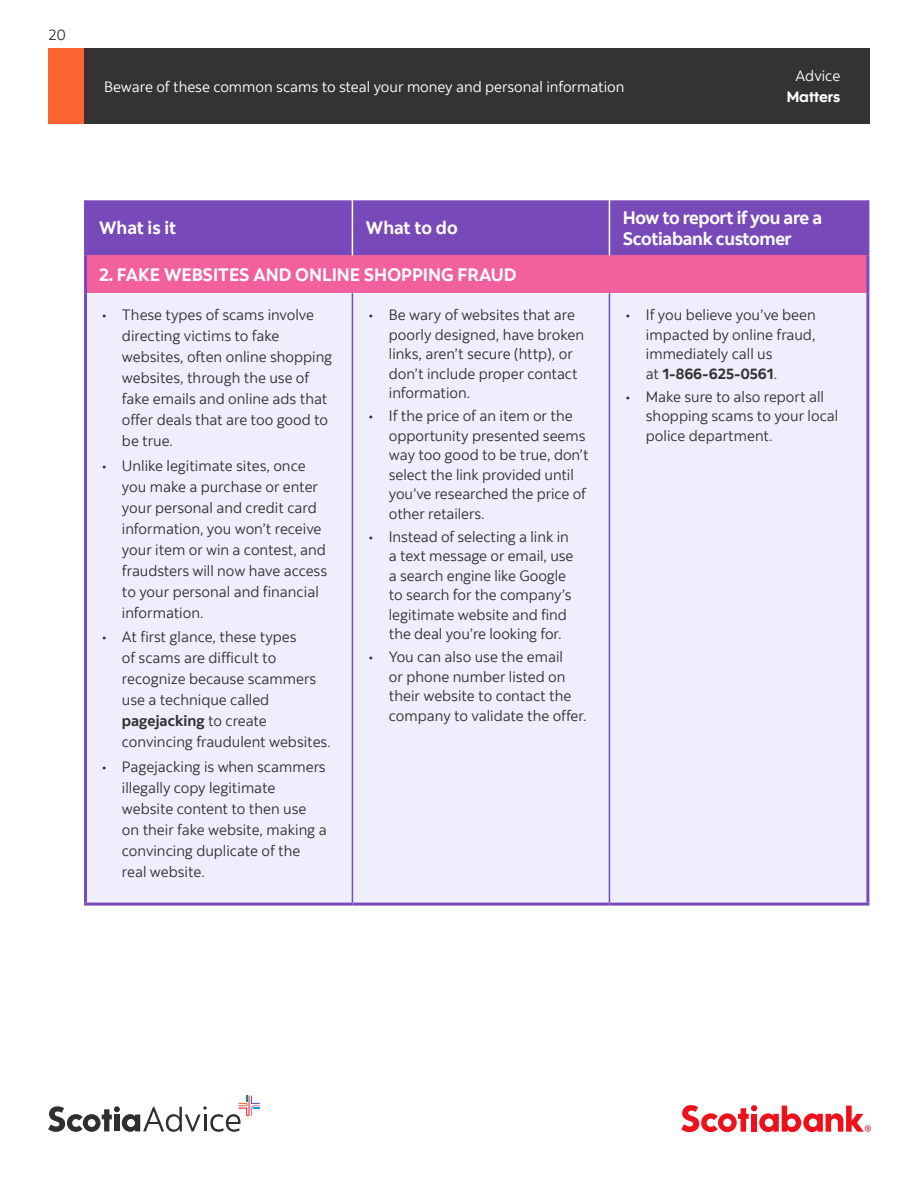
<style>
.page{position:relative;width:918px;height:1188px;background:#fff}
.page>*{position:absolute;margin:0;border:0;box-sizing:border-box;transform-origin:0 0}
.Subhead_-_12_pt{font:700 18px/21px "Scotia";letter-spacing:-.015em;color:#fff}
.t1{font:15px/21px "Scotia";color:#333}
.t2{font:15px "Scotia";color:#fff}
.t3{font:15px "Scotia Headline";color:#fff}
.s1{font-weight:700}
</style>
<div class="page">
<div style="left:49px;top:49px;width:820px;height:75px;background:#333"></div>
<div style="left:49px;top:49px;width:35px;height:75px;background:#fb6330"></div>
<svg style="left:48px;top:1096px;width:212px;height:36px"></svg>
<svg style="left:681px;top:1105px;width:190px;height:27px"></svg>
<div style="left:87px;top:200px;width:779px;height:55px;background:#7849b8"></div>
<div style="left:86px;top:255px;width:782px;height:38px;background:#f2609e"></div>
<div style="left:87px;top:293px;width:779px;height:610px;background:#efeefd"></div>
<hr style="left:352px;top:200px;width:1px;height:55px;background:#fff">
<hr style="left:352px;top:293px;width:1px;height:610px;background:#7849b8">
<hr style="left:609px;top:293px;width:1px;height:610px;background:#7849b8">
<hr style="left:609px;top:200px;width:1px;height:55px;background:#fff">
<hr style="left:84px;top:255px;width:3px;height:38px;background:#7849b8">
<hr style="left:866px;top:255px;width:3px;height:38px;background:#7849b8">
<hr style="left:84px;top:293px;width:3px;height:610px;background:#7849b8">
<hr style="left:866px;top:293px;width:3px;height:610px;background:#7849b8">
<hr style="left:84px;top:200px;width:3px;height:55px;background:#7849b8">
<hr style="left:866px;top:200px;width:3px;height:55px;background:#7849b8">
<hr style="left:84px;top:903px;width:268px;height:3px;background:#7849b8">
<hr style="left:352px;top:903px;width:257px;height:3px;background:#7849b8">
<hr style="left:609px;top:903px;width:260px;height:3px;background:#7849b8">
<p class="t1" style="left:49px;top:24px;width:19px">20</p>
<p class="t2" style="left:104px;top:77px;width:522px">Beware of these common scams to steal your money and personal information</p>
<p class="t2" style="left:796px;top:67px;width:46px">Advice</p>
<p class="t3" style="left:787px;top:88px;width:55px">Matters</p>
<p class="Subhead_-_12_pt" style="left:99px;top:218px;width:79px">What is it</p>
<p class="Subhead_-_12_pt" style="left:366px;top:218px;width:93px">What to do</p>
<p class="Subhead_-_12_pt" style="left:623px;top:207px;width:201px">How to report if you are a<br>Scotiabank customer</p>
<p class="Subhead_-_12_pt" style="left:99px;top:264px;width:419px">2. FAKE WEBSITES AND ONLINE SHOPPING FRAUD</p>
<p class="t1" style="left:122px;top:304px;width:212px;text-indent:-20px">• These types of scams involve directing victims to fake websites, often online shopping websites, through the use of fake emails and online ads that offer deals that are too good to be true.</p>
<p class="t1" style="left:122px;top:455px;width:207px;text-indent:-20px">• Unlike legitimate sites, once you make a purchase or enter your personal and credit card information, you won’t receive your item or win a contest, and fraudsters will now have access to your personal and financial information.</p>
<p class="t1" style="left:122px;top:627px;width:210px;text-indent:-20px">• At first glance, these types<br>of scams are difficult to recognize because scammers use a technique called <span class="s1">pagejacking</span> to create convincing fraudulent websites.</p>
<p class="t1" style="left:122px;top:756px;width:206px;text-indent:-20px">• Pagejacking is when scammers illegally copy legitimate website content to then use on their fake website, making a convincing duplicate of the real website.</p>
<p class="t1" style="left:389px;top:305px;width:197px;line-height:19.5px;text-indent:-20px">• Be wary of websites that are poorly designed, have broken links, aren’t secure (http), or don’t include proper contact information.</p>
<p class="t1" style="left:389px;top:406px;width:201px;line-height:19.5px;text-indent:-20px">• If the price of an item or the opportunity presented seems way too good to be true, don’t select the link provided until you’ve researched the price of other retailers.</p>
<p class="t1" style="left:389px;top:527px;width:186px;line-height:19.5px;text-indent:-20px">• Instead of selecting a link in a text message or email, use a search engine like Google to search for the company’s legitimate website and find the deal you’re looking for.</p>
<p class="t1" style="left:389px;top:647px;width:199px;line-height:19.5px;text-indent:-20px">• You can also use the email<br>or phone number listed on their website to contact the company to validate the offer.</p>
<p class="t1" style="left:646px;top:305px;width:171px;line-height:19.5px;text-indent:-20px">• If you believe you’ve been impacted by online fraud, immediately call us<br>at <span class="s1">1-866-625-0561</span>.</p>
<p class="t1" style="left:646px;top:387px;width:194px;line-height:19.5px;text-indent:-20px">• Make sure to also report all shopping scams to your local police department.</p>
</div>
